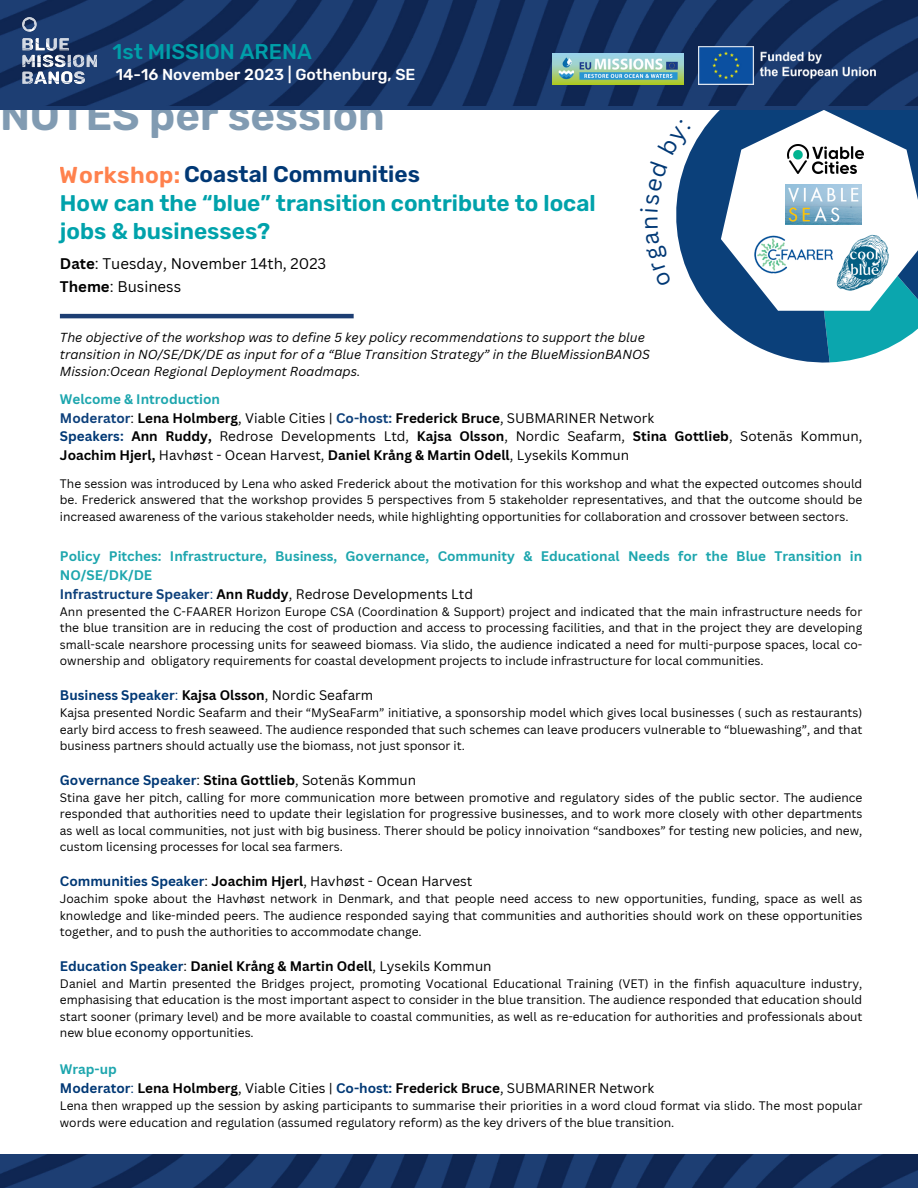
<style>
.page{position:relative;width:918px;height:1188px;background:#fff}
.page>*{position:absolute;margin:0;border:0;box-sizing:border-box;transform-origin:0 0}
.t1{font:600 42.15px "Rubik";color:#819bb2}
.t2{font:600 22.65px/28.3px "Rubik";color:#00a2ab}
.t3{font:600 22.65px "Rubik";color:#003875}
.t4{font:500 21.3px "Rubik";color:#009fa9}
.t5{font:500 15.9px "Rubik";color:#fff}
.t6{font:15px "Canva Sans";color:#000}
.t7{font:13.5px/18.8px "Canva Sans";color:#000}
.t8{font:700 13.5px/18.8px "Canva Sans";color:#1da6ae}
.t9{font:700 13.5px "Canva Sans";color:#003875}
.t10{font:700 13.5px "Canva Sans";color:#000}
.t11{font:italic 12.75px/17px "Canva Sans";color:#000}
.t12{font:12px/16.5px "Canva Sans";color:#000;text-align:justify}
.s1{font-size:22.95px;color:#ff4b00}
.s2{font-weight:700}
.s3{font-weight:700;color:#0d407b}
.s4{font-weight:700;color:#003875}
.s5{color:#0d407b}
.s6{font-weight:400}
.s7{color:#000}
.s8{font-weight:400;color:#000}
.s9{color:#003875}
</style>
<div class="page">
<svg style="left:674px;top:109px;width:244px;height:254px"></svg>
<div style="left:0;top:0;width:918px;height:109px;background:#1d3e73"></div>
<img style="left:0;top:0;width:918px;height:106px">
<img style="left:552px;top:53px;width:132px;height:32px">
<img style="left:23px;top:18px;width:74px;height:66px">
<img style="left:699px;top:46px;width:177px;height:38px">
<img style="left:0;top:1154px;width:918px;height:34px">
<img style="left:833px;top:234px;width:59px;height:59px">
<hr style="left:60px;top:314px;width:294px;height:4px;background:#1d3e73">
<img style="left:787px;top:144px;width:77px;height:29px">
<img style="left:785px;top:185px;width:77px;height:39px">
<img style="left:753px;top:234px;width:81px;height:41px">
<svg style="left:674px;top:119px;width:17px;height:36px"></svg>
<p class="t4" style="left:113px;top:40px;width:201px">1st MISSION ARENA</p>
<p class="t5" style="left:116px;top:65px;width:301px">14-16 November 2023 | Gothenburg, SE</p>
<p class="t1" style="left:0;top:90px;width:386px">NOTES per session</p>
<p class="t3" style="left:60px;top:161px;width:362px"><span class="s1">Workshop:</span>Coastal Communities</p>
<p class="t2" style="left:60px;top:189px;width:537px">How can the “blue” transition contribute to local jobs &amp; businesses?</p>
<p class="t6" style="left:60px;top:253px;width:268px"><span class="s2">Date</span>: Tuesday, November 14th, 2023</p>
<p class="t6" style="left:60px;top:276px;width:123px"><span class="s2">Theme</span>: Business</p>
<p class="t11" style="left:60px;top:328px;width:591px">The objective of the workshop was to define 5 key policy recommendations to support the blue transition in NO/SE/DK/DE as input for of a “Blue Transition Strategy” in the BlueMissionBANOS<br>Mission:Ocean Regional Deployment Roadmaps.</p>
<p class="t8" style="left:60px;top:389px;width:162px">Welcome &amp; Introduction</p>
<p class="t7" style="left:60px;top:408px;width:596px"><span class="s3">Moderator</span>: <span class="s2">Lena Holmberg</span>, Viable Cities | <span class="s3">Co-host:</span> <span class="s2">Frederick Bruce</span>, SUBMARINER Network</p>
<p class="t7" style="left:60px;top:427px;width:804px"><span class="s4">Speakers:</span> <span class="s2">Ann Ruddy,</span> Redrose Developments Ltd, <span class="s2">Kajsa Olsson</span>, Nordic Seafarm, <span class="s2">Stina Gottlieb</span>, Sotenäs Kommun,<br><span class="s2">Joachim Hjerl,</span> Havhøst - Ocean Harvest, <span class="s2">Daniel Krång &amp; Martin Odell</span>, Lysekils Kommun</p>
<p class="t12" style="left:60px;top:475px;width:804px">The session was introduced by Lena who asked Frederick about the motivation for this workshop and what the expected outcomes should be. Frederick answered that the workshop provides 5 perspectives from 5 stakeholder representatives, and that the outcome should be increased awareness of the various stakeholder needs, while highlighting opportunities for collaboration and crossover between sectors.</p>
<p class="t8" style="left:60px;top:547px;width:804px">Policy Pitches: Infrastructure, Business, Governance, Community &amp; Educational Needs for the Blue Transition in<br>NO/SE/DK/DE</p>
<p class="t7" style="left:60px;top:584px;width:415px"><span class="s3">Infrastructure Speaker</span><span class="s5">:</span> <span class="s2">Ann Ruddy</span>, Redrose Developments Ltd</p>
<p class="t12" style="left:60px;top:603px;width:804px">Ann presented the C-FAARER Horizon Europe CSA (Coordination &amp; Support) project and indicated that the main infrastructure needs for the blue transition are in reducing the cost of production and access to processing facilities, and that in the project they are developing small-scale nearshore processing units for seaweed biomass. Via slido, the audience indicated a need for multi-purpose spaces, local co&shy;ownership and obligatory requirements for coastal development projects to include infrastructure for local communities.</p>
<p class="t9" style="left:60px;top:686px;width:315px">Business Speaker<span class="s6">:</span> <span class="s7">Kajsa Olsson</span><span class="s8">, Nordic Seafarm</span></p>
<p class="t12" style="left:60px;top:704px;width:804px">Kajsa presented Nordic Seafarm and their “MySeaFarm” initiative, a sponsorship model which gives local businesses ( such as restaurants) early bird access to fresh seaweed. The audience responded that such schemes can leave producers vulnerable to “bluewashing”, and that business partners should actually use the biomass, not just sponsor it.</p>
<p class="t9" style="left:60px;top:771px;width:358px">Governance Speaker<span class="s8">:</span> <span class="s7">Stina Gottlieb</span><span class="s8">, Sotenäs Kommun</span></p>
<p class="t12" style="left:60px;top:789px;width:804px">Stina gave her pitch, calling for more communication more between promotive and regulatory sides of the public sector. The audience responded that authorities need to update their legislation for progressive businesses, and to work more closely with other departments as well as local communities, not just with big business. Therer should be policy innoivation “sandboxes” for testing new policies, and new, custom licensing processes for local sea farmers.</p>
<p class="t7" style="left:60px;top:872px;width:414px"><span class="s4">Communities Speaker</span>: <span class="s2">Joachim Hjerl</span>, Havhøst - Ocean Harvest</p>
<p class="t12" style="left:60px;top:890px;width:804px">Joachim spoke about the Havhøst network in Denmark, and that people need access to new opportunities, funding, space as well as knowledge and like-minded peers. The audience responded saying that communities and authorities should work on these opportunities together, and to push the authorities to accommodate change.</p>
<p class="t10" style="left:60px;top:957px;width:433px"><span class="s9">Education Speaker</span><span class="s6">:</span> Daniel Krång &amp; Martin Odell<span class="s6">, Lysekils Kommun</span></p>
<p class="t12" style="left:60px;top:975px;width:804px">Daniel and Martin presented the Bridges project, promoting Vocational Educational Training (VET) in the finfish aquaculture industry, emphasising that education is the most important aspect to consider in the blue transition. The audience responded that education should start sooner (primary level) and be more available to coastal communities, as well as re-education for authorities and professionals about new blue economy opportunities.</p>
<p class="t8" style="left:60px;top:1060px;width:58px">Wrap-up</p>
<p class="t7" style="left:60px;top:1079px;width:596px"><span class="s4">Moderator</span><span class="s9">:</span> <span class="s2">Lena Holmberg</span>, Viable Cities | <span class="s4">Co-host:</span> <span class="s2">Frederick Bruce</span>, SUBMARINER Network</p>
<p class="t12" style="left:60px;top:1097px;width:804px">Lena then wrapped up the session by asking participants to summarise their priorities in a word cloud format via slido. The most popular words were education and regulation (assumed regulatory reform) as the key drivers of the blue transition.</p>
</div>
